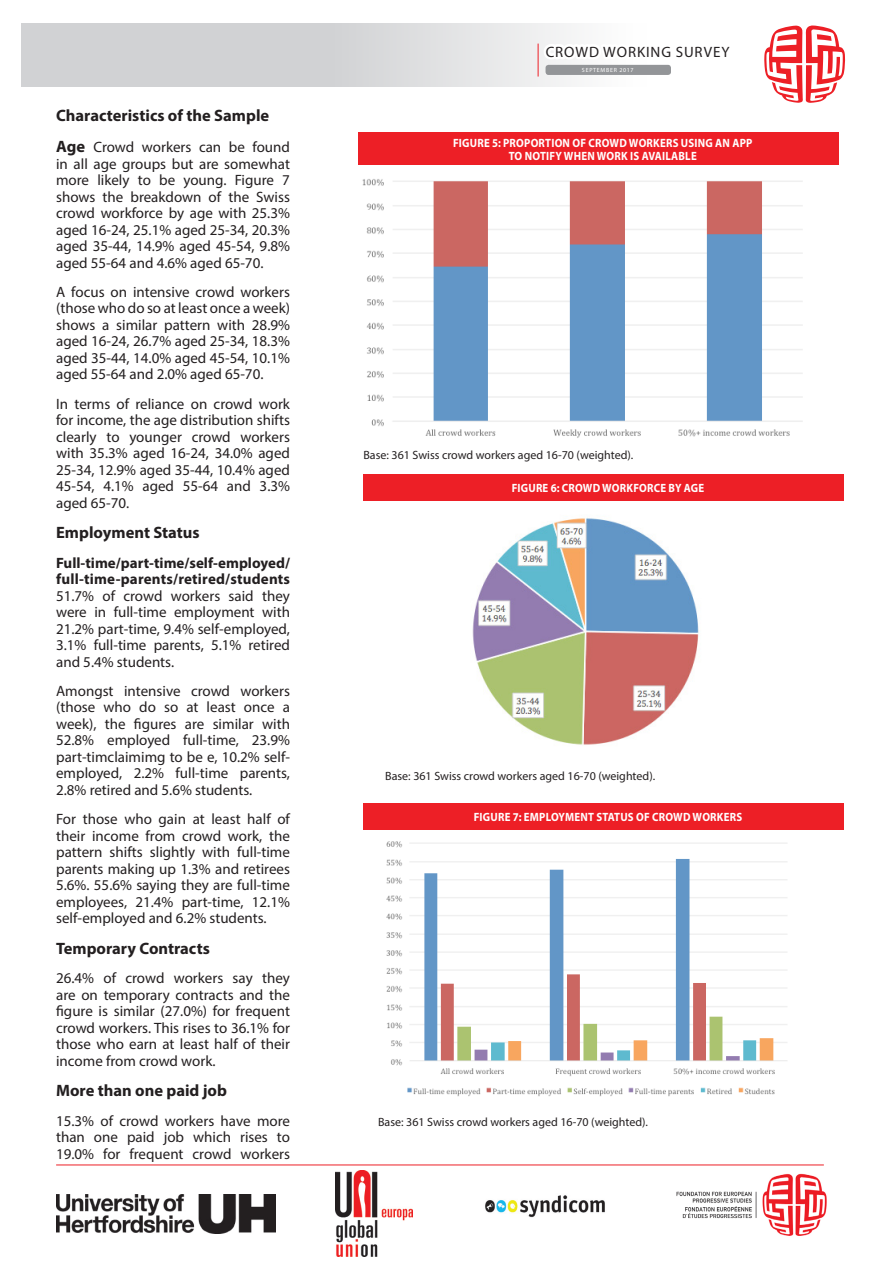
<style>
.page{position:relative;width:893px;height:1263px;background:#fff}
.page>*{position:absolute;margin:0;border:0;box-sizing:border-box;transform-origin:0 0}
.t1{font:700 16.5px "Myriad Pro";color:#231f20}
.t2{font:15px/16.5px "Myriad Pro";color:#231f20;text-align:justify}
.t3{font:15px "Myriad Pro";letter-spacing:.06em;color:#231f20}
.t4{font:12px "Myriad Pro";color:#231f20}
.t5{font:700 12px "Myriad Pro";letter-spacing:.02em;color:#fff;scale:.9 1}
.t6{font:6px "Myriad Pro";letter-spacing:.12em;color:#fff}
.s1{font-weight:700;font-size:16.5px}
.s2{font-weight:700}
</style>
<div class="page">
<svg style="left:21px;top:23px;width:520px;height:64px;background:#d7d7d9"></svg>
<svg style="left:764px;top:26px;width:81px;height:77px"></svg>
<svg style="left:541px;top:23px;width:130px;height:64px"></svg>
<div style="left:546px;top:65px;width:125px;height:10px;background:#939598;border-radius:3px"></div>
<hr style="left:538px;top:44px;width:1px;height:33px;background:#ed1f26">
<img style="left:669px;top:1165px;width:158px;height:71px">
<img style="left:472px;top:517px;width:227px;height:228px">
<div style="left:363px;top:474px;width:481px;height:26px;background:#ed1f26"></div>
<img style="left:336px;top:1170px;width:76px;height:87px">
<img style="left:56px;top:1194px;width:220px;height:39px">
<img style="left:362px;top:179px;width:441px;height:259px">
<div style="left:358px;top:133px;width:481px;height:32px;background:#ed1f26"></div>
<div style="left:363px;top:803px;width:481px;height:26px;background:#ed1f26"></div>
<img style="left:386px;top:841px;width:401px;height:256px">
<hr style="left:56px;top:1164px;width:768px;height:1px;background:#ed1f26">
<img style="left:485px;top:1195px;width:120px;height:23px">
<p class="t1" style="left:56px;top:105px;width:215px">Characteristics of the Sample</p>
<p class="t2" style="left:56px;top:138px;width:235px"><span class="s1">Age</span> Crowd workers can be found in all age groups but are somewhat more likely to be young. Figure 7 shows the breakdown of the Swiss crowd workforce by age with 25.3% aged 16-24, 25.1% aged 25-34, 20.3% aged 35-44, 14.9% aged 45-54, 9.8% aged 55-64 and 4.6% aged 65-70.</p>
<p class="t2" style="left:56px;top:283px;width:235px">A focus on intensive crowd workers (those who do so at least once a week) shows a similar pattern with 28.9% aged 16-24, 26.7% aged 25-34, 18.3% aged 35-44, 14.0% aged 45-54, 10.1% aged 55-64 and 2.0% aged 65-70.</p>
<p class="t2" style="left:56px;top:395px;width:235px">In terms of reliance on crowd work for income, the age distribution shifts clearly to younger crowd workers with 35.3% aged 16-24, 34.0% aged 25-34, 12.9% aged 35-44, 10.4% aged 45-54, 4.1% aged 55-64 and 3.3% aged 65-70.</p>
<p class="t1" style="left:56px;top:522px;width:145px">Employment Status</p>
<p class="t2" style="left:56px;top:554px;width:235px"><span class="s2">Full-time/part-time/self-employed/ full-time-parents/retired/students </span>51.7% of crowd workers said they were in full-time employment with 21.2% part-time, 9.4% self-employed, 3.1% full-time parents, 5.1% retired and 5.4% students.</p>
<p class="t2" style="left:56px;top:682px;width:235px">Amongst intensive crowd workers (those who do so at least once a week), the figures are similar with 52.8% employed full-time, 23.9% part-timclaimimg to be e, 10.2% self&shy;employed, 2.2% full-time parents, 2.8% retired and 5.6% students.</p>
<p class="t2" style="left:56px;top:811px;width:235px">For those who gain at least half of their income from crowd work, the pattern shifts slightly with full-time parents making up 1.3% and retirees 5.6%. 55.6% saying they are full-time employees, 21.4% part-time, 12.1% self-employed and 6.2% students.</p>
<p class="t1" style="left:56px;top:937px;width:155px">Temporary Contracts</p>
<p class="t2" style="left:56px;top:970px;width:235px">26.4% of crowd workers say they are on temporary contracts and the figure is similar (27.0%) for frequent crowd workers. This rises to 36.1% for those who earn at least half of their income from crowd work.</p>
<p class="t1" style="left:56px;top:1080px;width:172px">More than one paid job</p>
<p class="t2" style="left:56px;top:1112px;width:235px">15.3% of crowd workers have more than one paid job which rises to 19.0% for frequent crowd workers</p>
<p class="t3" style="left:546px;top:43px;width:185px">CROWD WORKING SURVEY</p>
<p class="t6" style="left:582px;top:66px;width:53px">SEPTEMBER 2017</p>
<p class="t5" style="left:453px;top:135px;width:334px">FIGURE 5: PROPORTION OF CROWD WORKERS USING AN APP</p>
<p class="t5" style="left:509px;top:148px;width:210px">TO NOTIFY WHEN WORK IS AVAILABLE</p>
<p class="t4" style="left:363px;top:448px;width:271px">Base: 361 Swiss crowd workers aged 16-70 (weighted).</p>
<p class="t5" style="left:512px;top:480px;width:216px">FIGURE 6: CROWD WORKFORCE BY AGE</p>
<p class="t4" style="left:385px;top:768px;width:271px">Base: 361 Swiss crowd workers aged 16-70 (weighted).</p>
<p class="t5" style="left:474px;top:809px;width:300px">FIGURE 7: EMPLOYMENT STATUS OF CROWD WORKERS</p>
<p class="t4" style="left:378px;top:1114px;width:271px">Base: 361 Swiss crowd workers aged 16-70 (weighted).</p>
</div>
